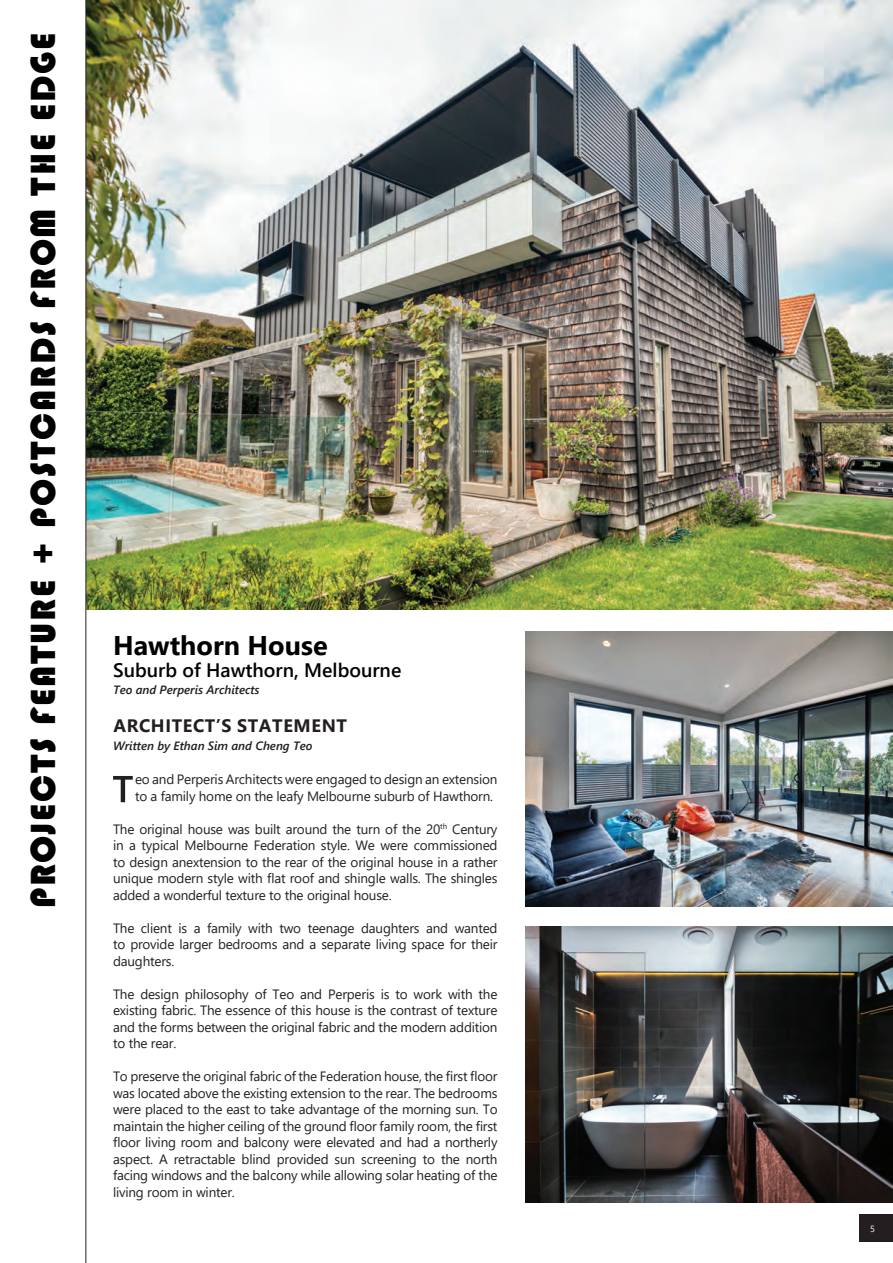
<style>
.page{position:relative;width:893px;height:1263px;background:#fff}
.page>*{position:absolute;margin:0;border:0;box-sizing:border-box;transform-origin:0 0}
.t1{font:36px "Bauhaus 93";letter-spacing:.05em;color:#000}
.t2{font:700 27px "Segoe UI";color:#000}
.t3{font:600 19.5px "Segoe UI";color:#000}
.t4{font:700 18px "Segoe UI";letter-spacing:.035em;color:#231f20}
.t5{font:13.5px/16.5px "Segoe UI";letter-spacing:-.015em;color:#231f20;text-align:justify}
.t6{font:italic 600 12px "Segoe UI";color:#231f20}
.t7{font:9px "Segoe UI";color:#fff}
</style>
<div class="page">
<div style="left:859px;top:1214px;width:34px;height:28px;background:#231f20"></div>
<img style="left:86px;top:0;width:807px;height:609px">
<hr style="left:85px;top:0;width:1px;height:1263px;background:#231f20">
<svg style="left:113px;top:776px;width:20px;height:26px"></svg>
<img style="left:526px;top:631px;width:367px;height:276px">
<img style="left:526px;top:927px;width:367px;height:275px">
<h1 class="t1" style="left:23px;top:908px;width:873px;rotate:-90deg">PROJECTS FEATURE + postcards from the edge</h1>
<h2 class="t2" style="left:113px;top:620px;width:216px">Hawthorn House</h2>
<h3 class="t3" style="left:113px;top:651px;width:290px">Suburb of Hawthorn, Melbourne</h3>
<p class="t6" style="left:113px;top:678px;width:148px">Teo and Perperis Architects</p>
<h3 class="t4" style="left:113px;top:709px;width:137px">Architect’s STATEMENT</h3>
<p class="t6" style="left:113px;top:735px;width:201px">Written by Ethan Sim and Cheng Teo</p>
<p class="t5" style="left:135px;top:770px;width:364px">eo and Perperis Architects were engaged to design an extension to a family home on the leafy Melbourne suburb of Hawthorn.</p>
<p class="t5" style="left:113px;top:819px;width:386px">The original house was built around the turn of the 20<sup>th</sup> Century in a typical Melbourne Federation style. We were commissioned to design anextension to the rear of the original house in a rather unique modern style with flat roof and shingle walls. The shingles added a wonderful texture to the original house.</p>
<p class="t5" style="left:113px;top:918px;width:386px">The client is a family with two teenage daughters and wanted to provide larger bedrooms and a separate living space for their daughters.</p>
<p class="t5" style="left:113px;top:984px;width:386px">The design philosophy of Teo and Perperis is to work with the existing fabric. The essence of this house is the contrast of texture and the forms between the original fabric and the modern addition to the rear.</p>
<p class="t5" style="left:113px;top:1067px;width:386px">To preserve the original fabric of the Federation house, the first floor was located above the existing extension to the rear. The bedrooms were placed to the east to take advantage of the morning sun. To maintain the higher ceiling of the ground floor family room, the first floor living room and balcony were elevated and had a northerly aspect. A retractable blind provided sun screening to the north facing windows and the balcony while allowing solar heating of the living room in winter.</p>
<p class="t7" style="left:870px;top:1220px;width:6px">5</p>
</div>
